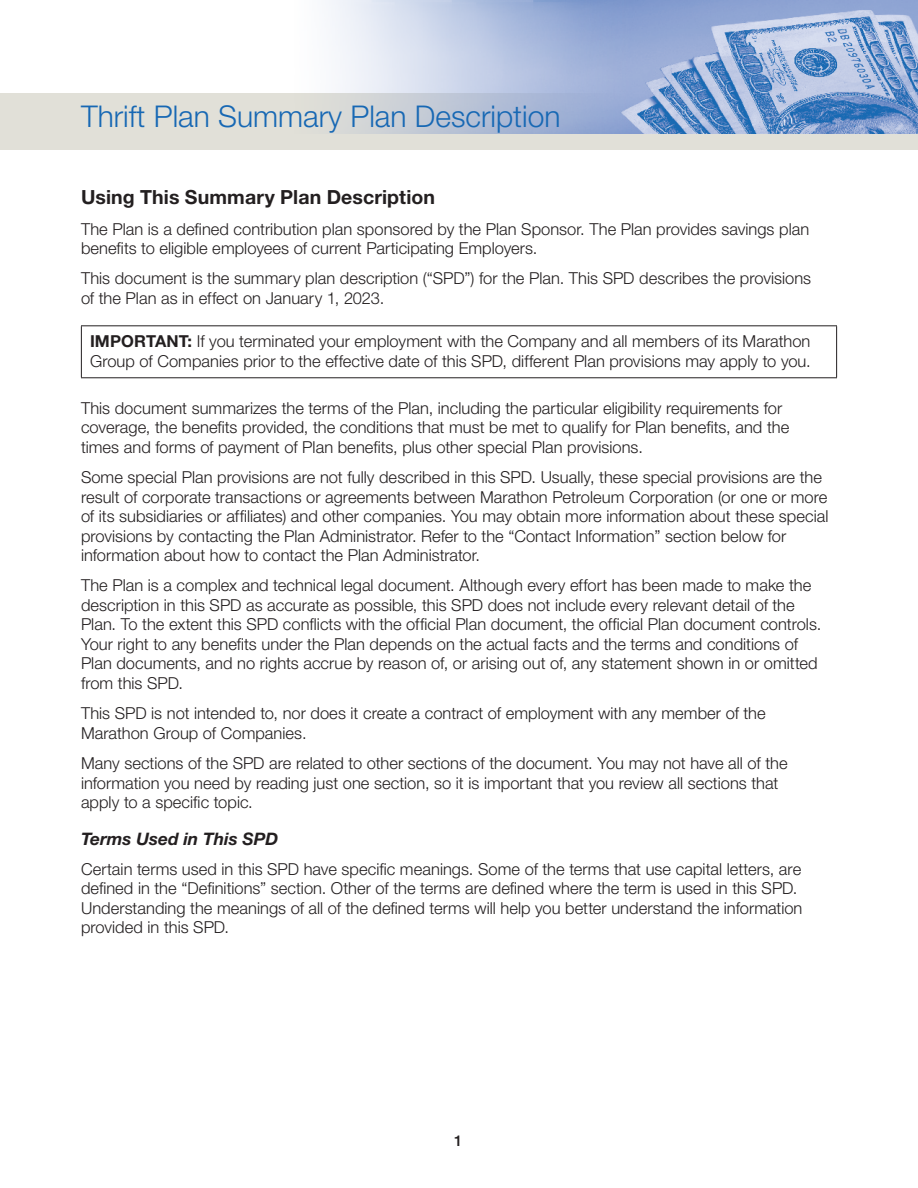
<style>
.page{position:relative;width:918px;height:1188px;background:#fff}
.page>*{position:absolute;margin:0;border:0;box-sizing:border-box;transform-origin:0 0}
.t1{font:300 30px "Helvetica Neue";color:#1768b4}
.HD_1{font:700 19.5px "Helvetica Neue";letter-spacing:.005em;color:#231f20}
.HD_2-Thrift_SPD{font:italic 700 17.25px "Helvetica Neue";color:#231f20}
.Body{font:300 16.5px/19.5px "Helvetica Neue";color:#231f20}
.t2{font:500 15px "Helvetica Neue";color:#231f20}
.s1{font-weight:700}
</style>
<div class="page">
<div style="left:0;top:93px;width:918px;height:57px;background:#e1e0d8"></div>
<img style="left:328px;top:0;width:590px;height:133px">
<hr style="left:81px;top:325px;width:756px;height:1px;background:#231f20">
<hr style="left:81px;top:326px;width:1px;height:51px;background:#231f20">
<hr style="left:836px;top:326px;width:1px;height:51px;background:#231f20">
<hr style="left:81px;top:377px;width:756px;height:1px;background:#231f20">
<h1 class="t1" style="left:81px;top:98px;width:481px">Thrift Plan Summary Plan Description</h1>
<p class="HD_1" style="left:81px;top:185px;width:356px">Using This Summary Plan Description</p>
<p class="Body" style="left:81px;top:219px;width:730px">The Plan is a defined contribution plan sponsored by the Plan Sponsor. The Plan provides savings plan benefits to eligible employees of current Participating Employers.</p>
<p class="Body" style="left:81px;top:268px;width:732px">This document is the summary plan description (“SPD”) for the Plan. This SPD describes the provisions of the Plan as in effect on January 1, 2023.</p>
<p class="Body" style="left:90px;top:331px;width:722px"><span class="s1">IMPORTANT:</span> If you terminated your employment with the Company and all members of its Marathon<br>Group of Companies prior to the effective date of this SPD, different Plan provisions may apply to you.</p>
<p class="Body" style="left:81px;top:398px;width:710px">This document summarizes the terms of the Plan, including the particular eligibility requirements for coverage, the benefits provided, the conditions that must be met to qualify for Plan benefits, and the times and forms of payment of Plan benefits, plus other special Plan provisions.</p>
<p class="Body" style="left:81px;top:467px;width:749px">Some special Plan provisions are not fully described in this SPD. Usually, these special provisions are the result of corporate transactions or agreements between Marathon Petroleum Corporation (or one or more of its subsidiaries or affiliates) and other companies. You may obtain more information about these special provisions by contacting the Plan Administrator. Refer to the “Contact Information” section below for information about how to contact the Plan Administrator.</p>
<p class="Body" style="left:81px;top:575px;width:742px">The Plan is a complex and technical legal document. Although every effort has been made to make the description in this SPD as accurate as possible, this SPD does not include every relevant detail of the Plan. To the extent this SPD conflicts with the official Plan document, the official Plan document controls.<br>Your right to any benefits under the Plan depends on the actual facts and the terms and conditions of Plan documents, and no rights accrue by reason of, or arising out of, any statement shown in or omitted from this SPD.</p>
<p class="Body" style="left:81px;top:703px;width:686px">This SPD is not intended to, nor does it create a contract of employment with any member of the<br>Marathon Group of Companies.</p>
<p class="Body" style="left:81px;top:753px;width:708px">Many sections of the SPD are related to other sections of the document. You may not have all of the information you need by reading just one section, so it is important that you review all sections that apply to a specific topic.</p>
<p class="HD_2-Thrift_SPD" style="left:81px;top:828px;width:199px">Terms Used in This SPD</p>
<p class="Body" style="left:81px;top:859px;width:723px">Certain terms used in this SPD have specific meanings. Some of the terms that use capital letters, are defined in the “Definitions” section. Other of the terms are defined where the term is used in this SPD.<br>Understanding the meanings of all of the defined terms will help you better understand the information provided in this SPD.</p>
<p class="t2" style="left:454px;top:1131px;width:10px">1</p>
</div>
